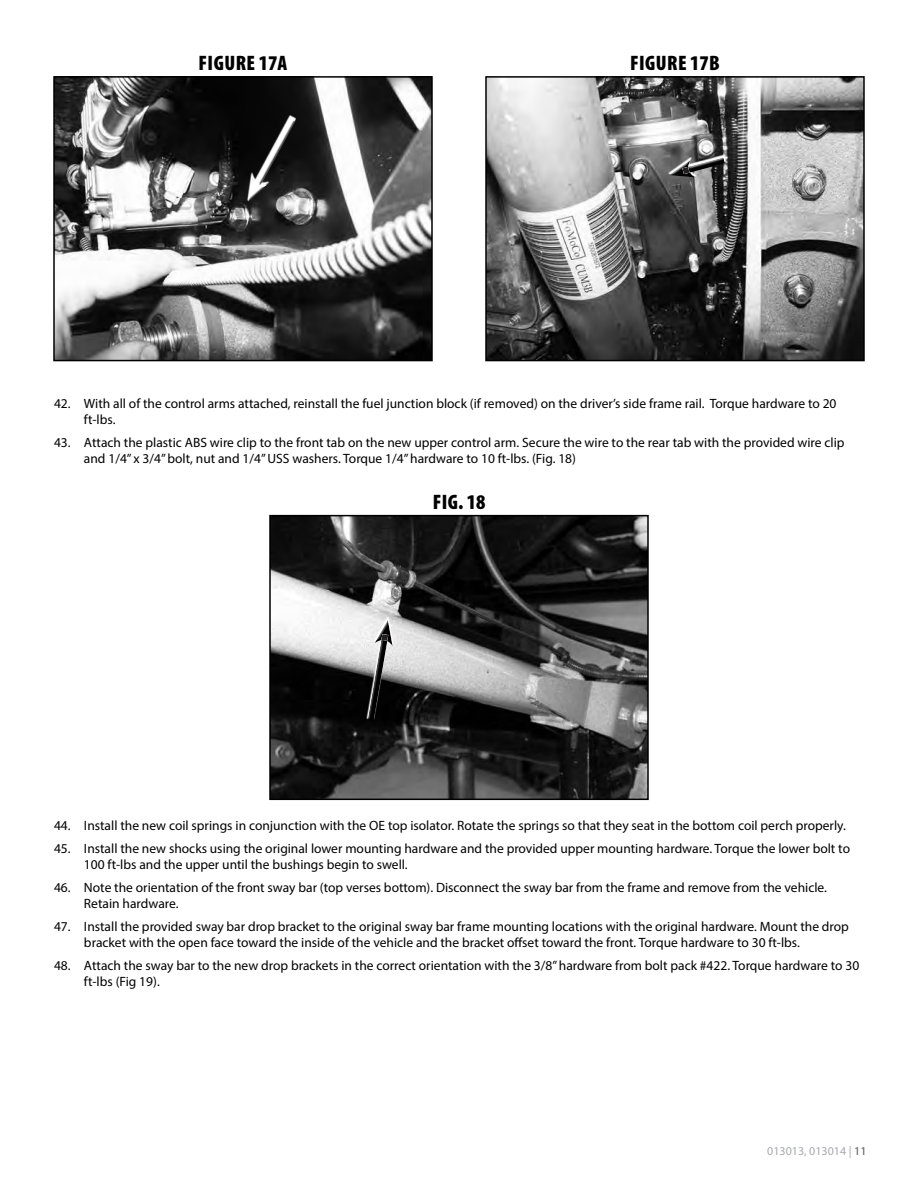
<style>
.page{position:relative;width:918px;height:1188px;background:#fff}
.page>*{position:absolute;margin:0;border:0;box-sizing:border-box;transform-origin:0 0}
.t1{font:900 condensed 21px "Myriad Pro";letter-spacing:.02em;color:#000}
.t2{font:13.5px/16.2px "Myriad Pro";color:#000}
.t3{font:12px "Myriad Pro";color:#a7a9ac}
.s1{font-style:italic}
.s2{color:#58595b}
</style>
<div class="page">
<img style="left:56px;top:79px;width:374px;height:279px">
<div style="left:53px;top:76px;width:380px;height:285px;border:2px solid #000"></div>
<svg style="left:247px;top:115px;width:49px;height:2px"></svg>
<div style="left:247px;top:117px;width:49px;height:86px;background:#fff;opacity:.75"></div>
<div style="left:247px;top:120px;width:49px;height:84px;background:#000;opacity:.75"></div>
<img style="left:488px;top:79px;width:374px;height:279px">
<div style="left:485px;top:76px;width:380px;height:285px;border:2px solid #000"></div>
<svg style="left:668px;top:154px;width:58px;height:2px"></svg>
<div style="left:666px;top:156px;width:60px;height:20px;background:#fff;opacity:.75"></div>
<div style="left:667px;top:157px;width:59px;height:23px;background:#000;opacity:.75"></div>
<img style="left:272px;top:518px;width:374px;height:279px">
<div style="left:269px;top:515px;width:380px;height:285px;border:2px solid #000"></div>
<div style="left:366px;top:620px;width:28px;height:102px;background:#000;opacity:.75"></div>
<h1 class="t1" style="left:199px;top:51px;width:90px">FIGURE 17A</h1>
<h1 class="t1" style="left:630px;top:51px;width:91px">FIGURE 17B</h1>
<p class="t2" style="left:84px;top:395px;width:754px;text-indent:-30px">42. With all of the control arms attached, reinstall the fuel junction block (if removed) on the driver’s side frame rail. Torque hardware to 20 ft-lbs.</p>
<p class="t2" style="left:84px;top:434px;width:762px;text-indent:-30px">43. Attach the plastic ABS wire clip to the front tab on the new upper control arm. Secure the wire to the rear tab with the provided wire clip and 1/4” x 3/4” bolt, nut and 1/4” USS washers. Torque 1/4” hardware to 10 ft-lbs. (Fig. 18)</p>
<h1 class="t1" style="left:433px;top:490px;width:54px">FIG. 18</h1>
<p class="t2" style="left:54px;top:817px;width:793px">44. Install the new coil springs in conjunction with the OE top isolator. Rotate the springs so that they seat in the bottom coil perch properly.</p>
<p class="t2" style="left:84px;top:840px;width:768px;text-indent:-30px">45. Install the new shocks using the original lower mounting hardware and the provided upper mounting hardware. Torque the lower bolt to<br>100 ft-lbs and the upper until the bushings begin to swell.</p>
<p class="t2" style="left:84px;top:879px;width:745px;text-indent:-30px">46. Note the orientation of the front sway bar (top verses bottom). Disconnect the sway bar from the frame and remove from the vehicle.<br>Retain hardware.</p>
<p class="t2" style="left:84px;top:918px;width:766px;text-indent:-30px">47. Install the provided sway bar drop bracket to the original sway bar frame mounting locations with the original hardware. Mount the drop bracket with the open face toward the inside of the vehicle and the bracket offset toward the front<span class="s1">.</span> Torque hardware to 30 ft-lbs.</p>
<p class="t2" style="left:84px;top:957px;width:777px;text-indent:-30px">48. Attach the sway bar to the new drop brackets in the correct orientation with the 3/8” hardware from bolt pack #422. Torque hardware to 30 ft-lbs (Fig 19).</p>
<p class="t3" style="left:767px;top:1143px;width:101px">013013, 013014 | <span class="s2">11</span></p>
</div>
